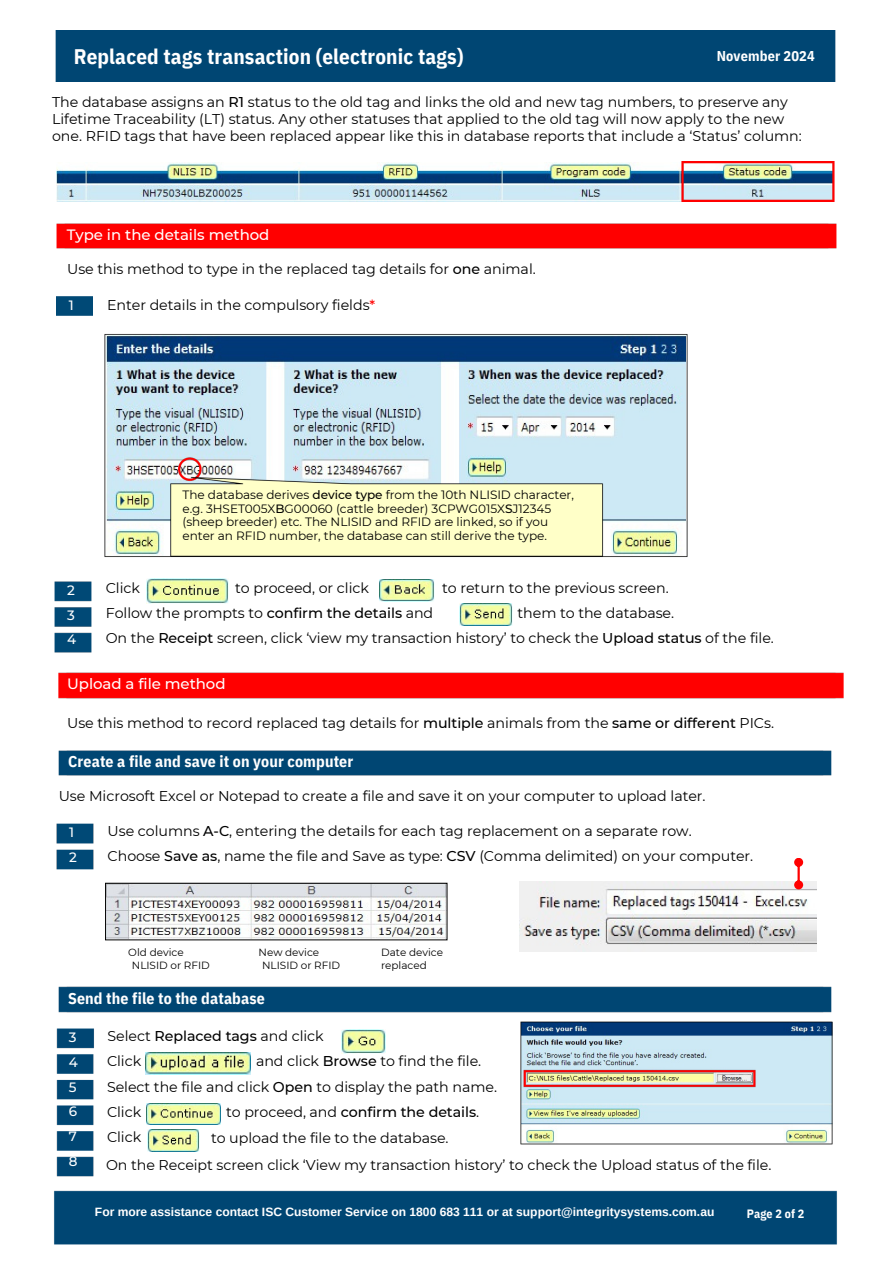
<style>
.page{position:relative;width:894px;height:1264px;background:#fff}
.page>*{position:absolute;margin:0;border:0;box-sizing:border-box;transform-origin:0 0}
.t1{font:700 21px "IBM Plex Sans Cond";letter-spacing:.01em;color:#fff}
.t2{font:700 15.9px "IBM Plex Sans Cond";letter-spacing:.01em;color:#fff}
.t3{font:500 15px "Montserrat";letter-spacing:-.005em;color:#fff}
.t4{font:14.25px/24.8px "Montserrat";letter-spacing:-.005em;color:#000}
.t5{font:500 14.25px "Montserrat";letter-spacing:-.005em;color:#000}
.t6{font:700 14.25px "IBM Plex Sans Cond";letter-spacing:.01em;color:#fff}
.t7{font:500 13.5px/24.8px "Montserrat";color:#fff;text-align:justify}
.t8{font:12px/13.5px "Montserrat";letter-spacing:-.005em;color:#000}
.t9{font:700 12px "Arimo";color:#fff}
.t10{font:700 12px "IBM Plex Sans Cond";letter-spacing:.01em;color:#fff}
.t11{font:10.5px/12.3px "Montserrat";color:#000}
.s1{font-weight:500}
.s2{font-weight:500;color:#f00}
.s3{font-weight:400}
</style>
<div class="page">
<div style="left:55px;top:30px;width:781px;height:51px;background:#004673"></div>
<img style="left:57px;top:162px;width:624px;height:40px">
<img style="left:54px;top:581px;width:38px;height:72px">
<img style="left:56px;top:823px;width:38px;height:47px">
<img style="left:57px;top:296px;width:36px;height:20px">
<img style="left:58px;top:672px;width:786px;height:27px">
<img style="left:56px;top:223px;width:781px;height:26px">
<img style="left:58px;top:750px;width:774px;height:26px">
<img style="left:58px;top:986px;width:774px;height:27px">
<img style="left:54px;top:1028px;width:783px;height:217px">
<img style="left:681px;top:161px;width:153px;height:41px">
<img style="left:459px;top:604px;width:53px;height:21px">
<img style="left:146px;top:578px;width:82px;height:25px">
<img style="left:379px;top:579px;width:56px;height:22px">
<img style="left:342px;top:1029px;width:43px;height:24px">
<img style="left:146px;top:1103px;width:74px;height:21px">
<img style="left:147px;top:1129px;width:53px;height:22px">
<img style="left:146px;top:1052px;width:104px;height:22px">
<img style="left:104px;top:334px;width:584px;height:223px">
<img style="left:513px;top:1021px;width:324px;height:130px">
<img style="left:519px;top:881px;width:297px;height:70px">
<img style="left:107px;top:884px;width:338px;height:54px">
<div style="left:105px;top:882px;width:342px;height:58px;border:1px solid #000"></div>
<svg style="left:793px;top:858px;width:9px;height:31px"></svg>
<p class="t1" style="left:74px;top:43px;width:391px">Replaced tags transaction (electronic tags)</p>
<h4 class="t6" style="left:716px;top:46px;width:99px">November 2024</h4>
<h6 class="t4" style="left:52px;top:93px;width:751px;line-height:16.8px">The database assigns an <span class="s1">R1</span> status to the old tag and links the old and new tag numbers, to preserve any<br>Lifetime Traceability (LT) status. Any other statuses that applied to the old tag will now apply to the new one. RFID tags that have been replaced appear like this in database reports that include a ‘Status’ column:</h6>
<h3 class="t3" style="left:67px;top:225px;width:204px">Type in the details method</h3>
<h1 class="t4" style="left:67px;top:256px;width:470px">Use this method to type in the replaced tag details for <span class="s1">one</span> animal.</h1>
<h3 class="t4" style="left:107px;top:293px;width:270px">Enter details in the compulsory fields<span class="s2">*</span></h3>
<h2 class="t7" style="left:69px;top:292px;width:6px">1</h2>
<p class="t7" style="left:67px;top:577px;width:11px">2<br>3<br>4</p>
<p class="t8" style="left:182px;top:488px;width:393px">The database derives <span class="s1">device type</span> from the 10th NLISID character, e.g. 3HSET005X<span class="s1">B</span>G00060 (cattle breeder) 3CPWG015X<span class="s1">S</span>J12345 (sheep breeder) etc. The NLISID and RFID are linked, so if you enter an RFID number, the database can still derive the type.</p>
<p class="t4" style="left:106px;top:576px;width:36px">Click</p>
<p class="t4" style="left:235px;top:576px;width:135px">to proceed, or click</p>
<p class="t4" style="left:442px;top:576px;width:228px">to return to the previous screen.</p>
<p class="t4" style="left:106px;top:600px;width:329px">Follow the prompts to <span class="s1">confirm the details</span> and</p>
<p class="t4" style="left:106px;top:600px;width:669px;text-indent:411px">them to the database.<br>On the <span class="s1">Receipt</span> screen, click ‘view my transaction history’ to check the <span class="s1">Upload status</span> of the file.</p>
<p class="t3" style="left:67px;top:674px;width:160px">Upload a file method</p>
<p class="t4" style="left:67px;top:710px;width:708px">Use this method to record replaced tag details for <span class="s1">multiple</span> animals from the <span class="s1">same or different</span> PICs.</p>
<h2 class="t2" style="left:68px;top:751px;width:286px">Create a file and save it on your computer</h2>
<h4 class="t4" style="left:59px;top:783px;width:648px">Use Microsoft Excel or Notepad to create a file and save it on your computer to upload later.</h4>
<p class="t4" style="left:107px;top:818px;width:647px">Use columns <span class="s1">A-C</span>, entering the details for each tag replacement on a separate row.<br>Choose <span class="s1">Save as</span>, name the file and Save as type: <span class="s1">CSV</span> (Comma delimited) on your computer.</p>
<p class="t7" style="left:69px;top:820px;width:9px">1<br>2</p>
<h4 class="t11" style="left:128px;top:946px;width:57px">Old device</h4>
<p class="t11" style="left:132px;top:958px;width:79px">NLISID or RFID</p>
<h3 class="t11" style="left:258px;top:946px;width:62px">New device</h3>
<h4 class="t11" style="left:262px;top:958px;width:79px">NLISID or RFID</h4>
<p class="t2" style="left:68px;top:987px;width:198px">Send the file to the database</p>
<p class="t11" style="left:381px;top:946px;width:63px">Date device replaced</p>
<h4 class="t7" style="left:69px;top:1024px;width:11px">3<br>4<br>5<br>6<br>7<br>8</h4>
<h2 class="t4" style="left:107px;top:1023px;width:217px">Select <span class="s1">Replaced tags</span> and click</h2>
<h4 class="t4" style="left:107px;top:1048px;width:36px">Click</h4>
<p class="t4" style="left:256px;top:1048px;width:226px">and click <span class="s1">Browse</span> to find the file.</p>
<p class="t4" style="left:107px;top:1074px;width:391px">Select the file and click <span class="s1">Open</span> to display the path name.</p>
<h4 class="t4" style="left:107px;top:1099px;width:36px">Click<br>Click</h4>
<p class="t5" style="left:226px;top:1103px;width:254px"><span class="s3">to proceed, and</span> confirm the details<span class="s3">.</span></p>
<p class="t4" style="left:211px;top:1125px;width:239px">to upload the file to the database.</p>
<p class="t4" style="left:106px;top:1152px;width:666px">On the Receipt screen click ‘View my transaction history’ to check the Upload status of the file.</p>
<p class="t9" style="left:95px;top:1205px;width:620px">For more assistance contact ISC Customer Service on 1800 683 111 or at support@integritysystems.com.au</p>
<p class="t10" style="left:746px;top:1205px;width:59px">Page 2 of 2</p>
</div>
